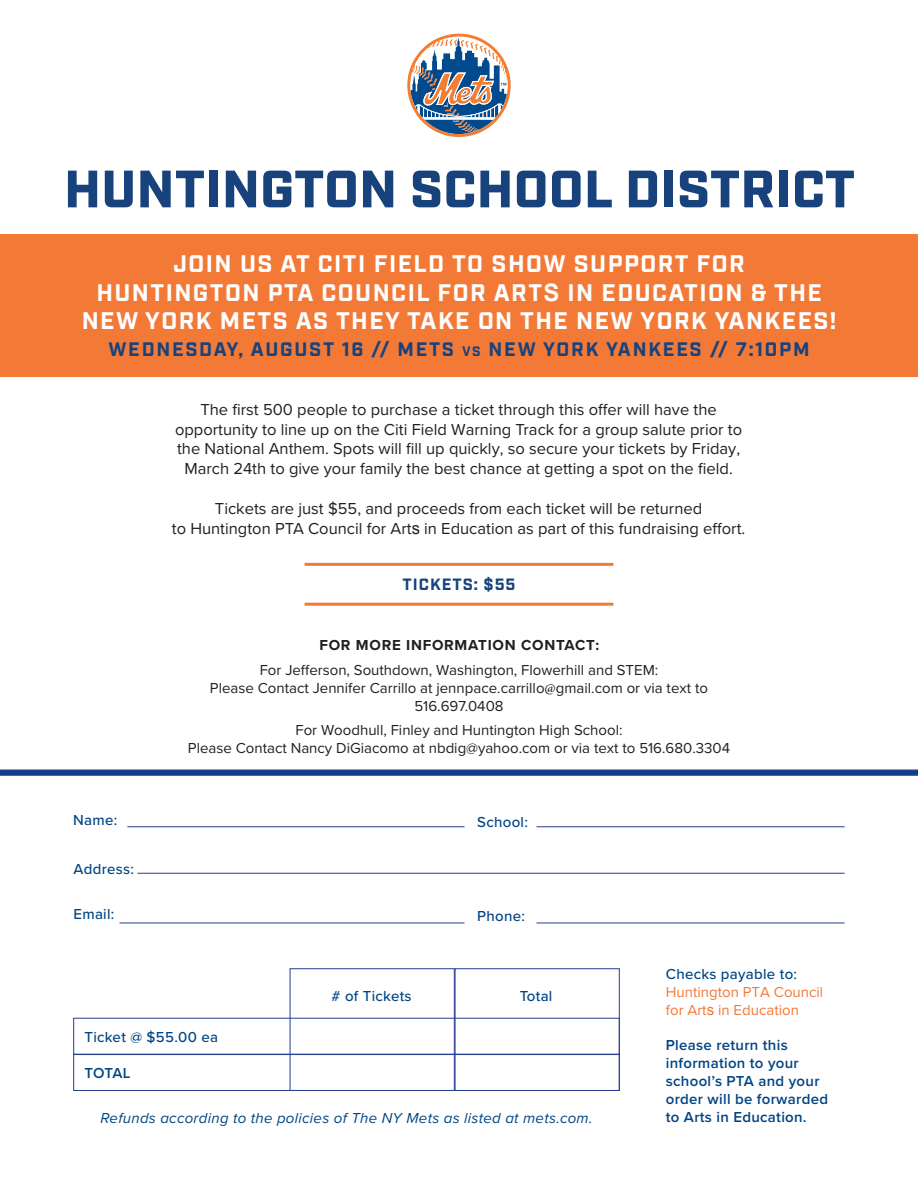
<style>
.page{position:relative;width:918px;height:1188px;background:#fff}
.page>*{position:absolute;margin:0;border:0;box-sizing:border-box;transform-origin:0 0}
.t1{font:900 52.5px "Industry";letter-spacing:.01em;color:#17427c}
.t2{font:700 24px/29.8px "Industry";letter-spacing:.06em;color:#fff;text-align:center}
.t3{font:700 19.5px "Industry";letter-spacing:.09em;color:#17427c}
.t4{font:16.5px/19.8px "Proxima Nova";color:#231f20;text-align:center}
.t5{font:700 16.35px "Industry";letter-spacing:.06em;color:#17427c}
.t6{font:15px/18px "Proxima Nova";color:#231f20;text-align:center}
.t7{font:600 15px/18px "Proxima Nova";letter-spacing:.02em;color:#004583}
.t8{font:500 15px "Proxima Nova";letter-spacing:.02em;color:#004583}
.t9{font:italic 15px "Proxima Nova";letter-spacing:.02em;color:#004583}
.t10{font:15px/18px "Proxima Nova";color:#f37937}
.t11{font:700 15px "Proxima Nova";letter-spacing:.05em;color:#231f20}
.s1{font-family:"Arial"}
.s2{font-size:13.65px}
.s3{font-family:"Minion Pro"}
</style>
<div class="page">
<svg style="left:0;top:770px;width:918px;height:6px;background:#17498c"></svg>
<hr style="left:137px;top:873px;width:708px;height:1px;background:#253f8e">
<hr style="left:127px;top:826px;width:338px;height:1px;background:#253f8e">
<hr style="left:537px;top:826px;width:308px;height:1px;background:#253f8e">
<hr style="left:537px;top:923px;width:308px;height:1px;background:#253f8e">
<hr style="left:120px;top:923px;width:345px;height:1px;background:#253f8e">
<div style="left:73px;top:1018px;width:547px;height:37px;border:1px solid #253f8e"></div>
<div style="left:73px;top:1054px;width:547px;height:37px;border:1px solid #253f8e"></div>
<div style="left:290px;top:968px;width:165px;height:123px;border:1px solid #253f8e"></div>
<div style="left:455px;top:968px;width:165px;height:123px;border:1px solid #253f8e"></div>
<svg style="left:407px;top:33px;width:104px;height:104px"></svg>
<div style="left:0;top:234px;width:918px;height:142px;background:#f37937"></div>
<hr style="left:305px;top:563px;width:308px;height:3px;background:#f37937">
<hr style="left:305px;top:603px;width:308px;height:3px;background:#f37937">
<h1 class="t1" style="left:64px;top:158px;width:792px">HUNTINGTON SCHOOL DISTRICT</h1>
<h2 class="t2" style="left:96px;top:249px;width:727px">JOIN US AT CITI FIELD TO SHOW SUPPORT FOR<br>HUNTINGTON PTA COUNCIL FOR ART<span class="s1">S</span> IN EDUCATION &amp; THE</h2>
<h2 class="t2" style="left:82px;top:306px;width:756px">NEW YORK METS AS THEY TAKE ON THE NEW YORK YANKEES!</h2>
<p class="t3" style="left:108px;top:337px;width:703px">WEDNESDAY, AUGUST 16 // METS <span class="s2">vs</span> NEW YORK YANKEES // 7:10PM</p>
<p class="t4" style="left:175px;top:399px;width:569px">The first 500 people to purchase a ticket through this offer will have the opportunity to line up on the Citi Field Warning Track for a group salute prior to the National Anthem. Spots will fill up quickly, so secure your tickets by Friday, March 24th to give your family the best chance at getting a spot on the field.</p>
<p class="t4" style="left:172px;top:498px;width:575px">Tickets are just $55, and proceeds from each ticket will be returned<br>to Huntington PTA Council for Art<span class="s1">s</span> in Education as part of this fundraising effort.</p>
<p class="t5" style="left:403px;top:575px;width:114px">TICKETS: $55</p>
<p class="t11" style="left:319px;top:634px;width:282px">FOR MORE INFORMATION CONTACT:</p>
<p class="t6" style="left:210px;top:660px;width:500px">For Jefferson, Southdown, Washington, Flowerhill and STEM:<br>Please Contact Jennifer Carrillo at jennpace.carrillo<span class="s3">@</span>gmail.com or via text to<br>516.697.0408</p>
<p class="t6" style="left:188px;top:721px;width:544px">For Woodhull, Finley and Huntington High School:<br>Please Contact Nancy DiGiacomo at nbdig@yahoo.com or via text to 516.680.3304</p>
<p class="t8" style="left:73px;top:809px;width:46px">Name:</p>
<p class="t8" style="left:477px;top:810px;width:52px">School:</p>
<p class="t8" style="left:73px;top:857px;width:62px">Address:</p>
<p class="t8" style="left:74px;top:903px;width:42px">Email:</p>
<p class="t8" style="left:477px;top:905px;width:49px">Phone:</p>
<p class="t8" style="left:84px;top:1026px;width:135px">Ticket @ $55.00 ea</p>
<p class="t7" style="left:84px;top:1064px;width:48px">TOTAL</p>
<p class="t8" style="left:332px;top:985px;width:82px"># of Tickets</p>
<p class="t8" style="left:520px;top:985px;width:34px">Total</p>
<p class="t9" style="left:101px;top:1106px;width:493px">Refunds according to the policies of The NY Mets as listed at mets.com.</p>
<p class="t8" style="left:666px;top:963px;width:133px">Checks payable to:</p>
<p class="t10" style="left:666px;top:982px;width:159px">Huntington PTA Council for Art<span class="s1">s</span> in Education</p>
<p class="t7" style="left:666px;top:1036px;width:164px">Please return this information to your school’s PTA and your order will be forwarded to Arts in Education.</p>
</div>
